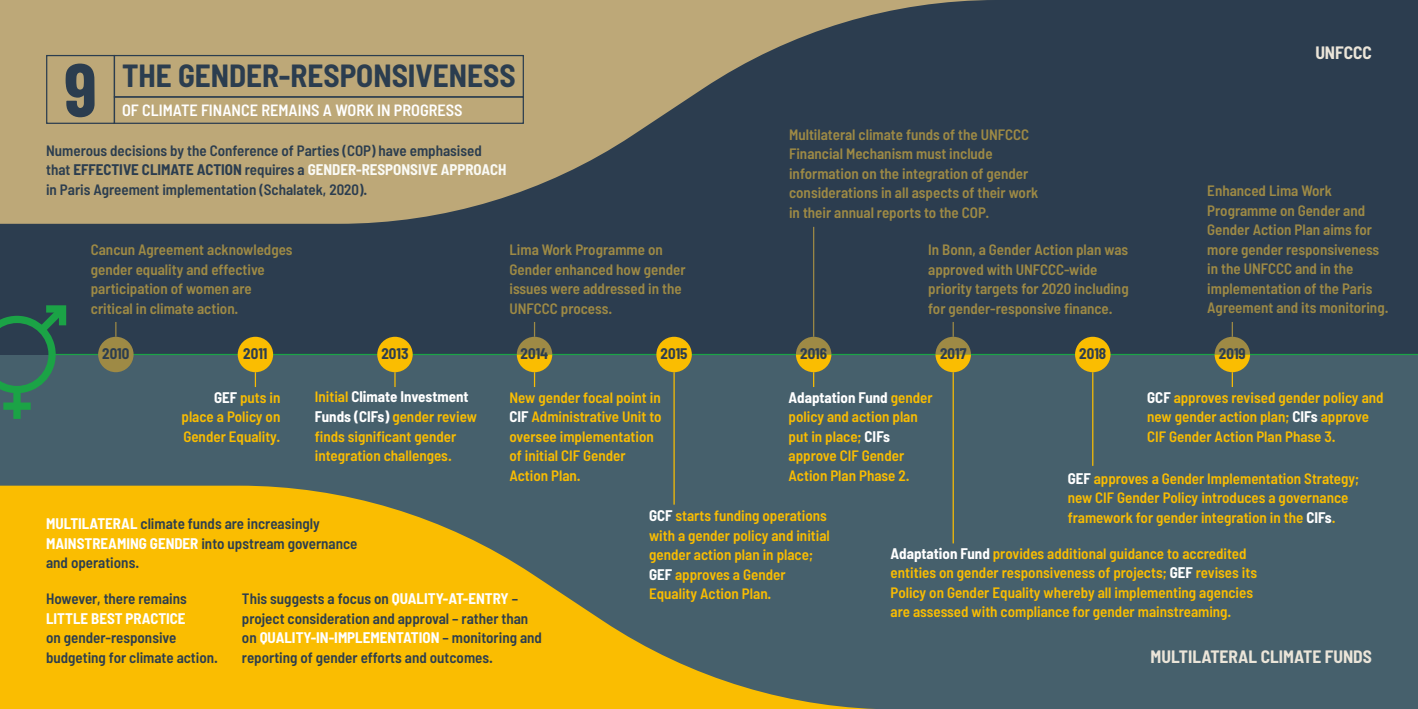
<style>
.page{position:relative;width:1418px;height:709px;background:#fff}
.page>*{position:absolute;margin:0;border:0;box-sizing:border-box;transform-origin:0 0}
.NUMBER{font:700 75px "Barlow Condensed";color:#2b3d4f}
.GRAPHIC_TITLE_2{font:700 semi-condensed 31.25px "Barlow";color:#2b3d4f}
.t1{font:700 semi-condensed 17.5px "Barlow";color:#ebe5d9}
.GRAPHIC_TITLE_1{font:600 semi-condensed 16.25px "Barlow";color:#fff}
.t2{font:600 semi-condensed 15px/19.5px "Barlow";color:#fabd01}
.t3{font:600 semi-condensed 15px/19.5px "Barlow";color:#9e8a45}
._12pt_COPY{font:600 semi-condensed 15px/19.5px "Barlow";color:#2b3d4f}
.t4{font:700 semi-condensed 15px "Barlow";color:#2c3d4f}
.s1{font-weight:700}
.s2{font-weight:700;color:#fafaf5}
.s3{font-weight:700;color:#fff}
</style>
<div class="page">
<div style="left:0;top:0;width:1417px;height:709px;background:#46606c"></div>
<div style="left:0;top:0;width:1417px;height:354px;background:#2c3d4f"></div>
<svg style="left:0;top:0;width:987px;height:224px;fill:#bda878"></svg>
<svg style="left:0;top:485px;width:875px;height:224px;fill:#fabd01"></svg>
<hr style="left:50px;top:354px;width:1367px;height:1px;background:#1ba346">
<div style="left:98px;top:337px;width:36px;height:35px;background:#9e8a45;border-radius:50%"></div>
<div style="left:238px;top:337px;width:35px;height:35px;background:#fabd01;border-radius:50%"></div>
<div style="left:377px;top:337px;width:36px;height:35px;background:#fabd01;border-radius:50%"></div>
<div style="left:656px;top:337px;width:36px;height:35px;background:#fabd01;border-radius:50%"></div>
<div style="left:1075px;top:337px;width:35px;height:35px;background:#fabd01;border-radius:50%"></div>
<svg style="left:115px;top:322px;width:1px;height:15px"></svg>
<svg style="left:255px;top:372px;width:1px;height:15px"></svg>
<svg style="left:394px;top:372px;width:1px;height:15px"></svg>
<hr style="left:673px;top:372px;width:1px;height:132px;background:#fabd01">
<svg style="left:796px;top:337px;width:35px;height:50px"></svg>
<hr style="left:952px;top:372px;width:1px;height:171px;background:#fabd01">
<hr style="left:1092px;top:372px;width:1px;height:94px;background:#fabd01">
<svg style="left:517px;top:322px;width:35px;height:65px"></svg>
<hr style="left:813px;top:227px;width:1px;height:110px;background:#9e8a45">
<svg style="left:935px;top:322px;width:35px;height:50px"></svg>
<svg style="left:1214px;top:322px;width:35px;height:65px"></svg>
<div style="left:13px;top:392px;width:8px;height:27px;background:#1ba346"></div>
<div style="left:3px;top:402px;width:28px;height:8px;background:#1ba346"></div>
<div style="left:46px;top:55px;width:69px;height:69px;border:1px solid #2b3d4f"></div>
<div style="left:114px;top:96px;width:410px;height:28px;border:1px solid #2b3d4f"></div>
<div style="left:114px;top:55px;width:410px;height:43px;border:1px solid #2b3d4f"></div>
<svg style="left:0;top:305px;width:73px;height:88px"></svg>
<p class="NUMBER" style="left:64px;top:43px;width:34px">9</p>
<p class="GRAPHIC_TITLE_2" style="left:122px;top:57px;width:395px">THE GENDER-RESPONSIVENESS</p>
<p class="GRAPHIC_TITLE_1" style="left:122px;top:100px;width:342px">OF CLIMATE FINANCE REMAINS A WORK IN PROGRESS</p>
<p class="_12pt_COPY" style="left:46px;top:140px;width:462px">Numerous decisions by the Conference of Parties (COP) have emphasised that <span class="s1">EFFECTIVE CLIMATE ACTION</span> requires a <span class="s2">GENDER-RESPONSIVE APPROACH </span>in Paris Agreement implementation (Schalatek, 2020).</p>
<p class="t3" style="left:91px;top:240px;width:203px">Cancun Agreement acknowledges gender equality and effective participation of women are critical in climate action.</p>
<p class="t3" style="left:509px;top:240px;width:178px">Lima Work Programme on<br>Gender enhanced how gender issues were addressed in the<br>UNFCCC process.</p>
<p class="t3" style="left:789px;top:124px;width:251px">Multilateral climate funds of the UNFCCC Financial Mechanism must include information on the integration of gender considerations in all aspects of their work in their annual reports to the COP.</p>
<p class="t3" style="left:928px;top:240px;width:202px">In Bonn, a Gender Action plan was approved with UNFCCC-wide priority targets for 2020 including for gender-responsive finance.</p>
<p class="t1" style="left:1315px;top:41px;width:58px">UNFCCC</p>
<p class="t3" style="left:1207px;top:181px;width:183px">Enhanced Lima Work<br>Programme on Gender and<br>Gender Action Plan aims for more gender responsiveness in the UNFCCC and in the implementation of the Paris<br>Agreement and its monitoring.</p>
<p class="t4" style="left:102px;top:344px;width:29px">2010</p>
<p class="t4" style="left:243px;top:344px;width:26px">2011</p>
<p class="t4" style="left:381px;top:344px;width:29px">2013</p>
<p class="t4" style="left:520px;top:344px;width:29px">2014</p>
<p class="t4" style="left:660px;top:344px;width:28px">2015</p>
<p class="t4" style="left:800px;top:344px;width:28px">2016</p>
<p class="t4" style="left:940px;top:344px;width:28px">2017</p>
<p class="t4" style="left:1079px;top:344px;width:29px">2018</p>
<p class="t4" style="left:1218px;top:344px;width:28px">2019</p>
<p class="t2" style="left:181px;top:387px;width:100px;text-align:justify;text-indent:33px"><span class="s3">GEF</span> puts in place a Policy on Gender Equality.</p>
<p class="t2" style="left:315px;top:387px;width:163px">Initial <span class="s3">Climate Investment<br>Funds (CIFs)</span> gender review finds significant gender integration challenges.</p>
<p class="t2" style="left:509px;top:387px;width:154px">New gender focal point in<br><span class="s3">CIF</span> Administrative Unit to oversee implementation of initial CIF Gender<br>Action Plan.</p>
<p class="t2" style="left:649px;top:506px;width:182px"><span class="s3">GCF</span> starts funding operations with a gender policy and initial gender action plan in place;<br><span class="s3">GEF</span> approves a Gender<br>Equality Action Plan.</p>
<p class="t2" style="left:788px;top:387px;width:145px"><span class="s3">Adaptation Fund</span> gender policy and action plan put in place; <span class="s3">CIFs </span>approve CIF Gender<br>Action Plan Phase 2.</p>
<p class="t2" style="left:1147px;top:387px;width:238px"><span class="s3">GCF</span> approves revised gender policy and new gender action plan; <span class="s3">CIFs</span> approve<br>CIF Gender Action Plan Phase 3.</p>
<p class="t2" style="left:1067px;top:468px;width:293px"><span class="s3">GEF</span> approves a Gender Implementation Strategy; new CIF Gender Policy introduces a governance framework for gender integration in the <span class="s3">CIFs</span>.</p>
<p class="_12pt_COPY" style="left:46px;top:513px;width:313px"><span class="s3">MULTILATERAL</span> climate funds are increasingly<br><span class="s3">MAINSTREAMING GENDER</span> into upstream governance and operations.</p>
<p class="_12pt_COPY" style="left:46px;top:589px;width:173px">However, there remains<br><span class="s3">LITTLE BEST PRACTICE<br></span>on gender-responsive budgeting for climate action.</p>
<p class="_12pt_COPY" style="left:242px;top:589px;width:301px">This suggests a focus on <span class="s3">QUALITY-AT-ENTRY</span> – project consideration and approval – rather than on <span class="s3">QUALITY-IN-IMPLEMENTATION</span> – monitoring and reporting of gender efforts and outcomes.</p>
<p class="t2" style="left:890px;top:543px;width:368px"><span class="s3">Adaptation Fund</span> provides additional guidance to accredited entities on gender responsiveness of projects; <span class="s3">GEF</span> revises its Policy on Gender Equality whereby all implementing agencies are assessed with compliance for gender mainstreaming.</p>
<p class="t1" style="left:1150px;top:645px;width:223px">MULTILATERAL CLIMATE FUNDS</p>
</div>
